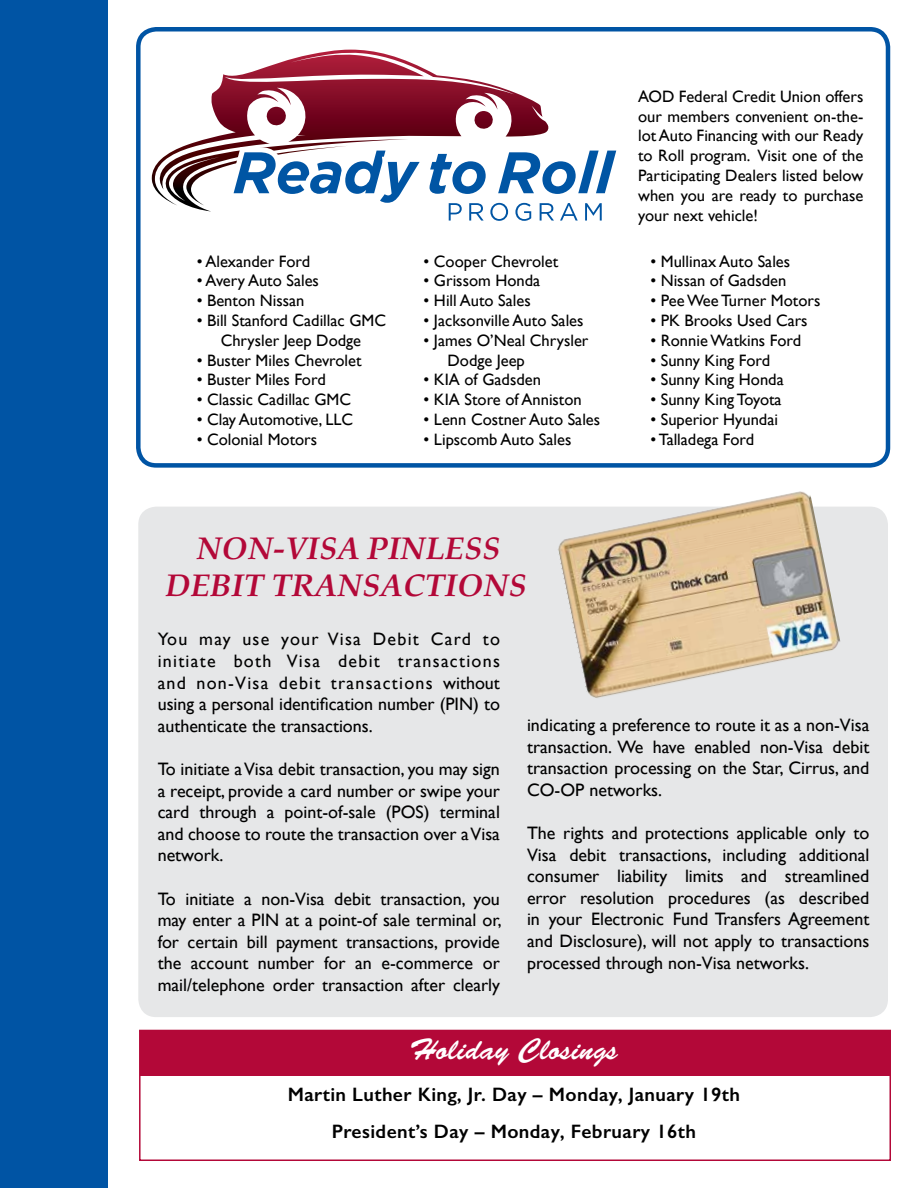
<style>
.page{position:relative;width:918px;height:1188px;background:#fff}
.page>*{position:absolute;margin:0;border:0;box-sizing:border-box;transform-origin:0 0}
.t1{font:italic 700 31.5px/37.5px "Palatino";letter-spacing:.01em;color:#b30838;text-align:center}
.t2{font:30px "Brush Script Std";color:#fff}
.t3{font:600 19.5px/37.5px "Gill Sans";letter-spacing:.02em;color:#000;text-align:center}
.t4{font:18px/21.6px "Gill Sans";color:#000;text-align:justify}
.t5{font:16.5px/19.8px "Gill Sans";color:#000;text-align:justify}
</style>
<div class="page">
<div style="left:138px;top:507px;width:750px;height:510px;background:#e6e7e8;border-radius:18px"></div>
<div style="left:0;top:0;width:107px;height:1188px;background:#0054a4"></div>
<div style="left:136px;top:27px;width:754px;height:441px;border:4px solid #0054a4;border-radius:18px"></div>
<img style="left:558px;top:491px;width:283px;height:207px">
<div style="left:139px;top:1030px;width:752px;height:131px;border:2px solid #b30838"></div>
<div style="left:140px;top:1030px;width:750px;height:46px;background:#b30838"></div>
<svg style="left:152px;top:50px;width:397px;height:156px"></svg>
<svg style="left:227px;top:145px;width:390px;height:76px"></svg>
<p class="t5" style="left:197px;top:251px;width:115px">• Alexander Ford</p>
<p class="t5" style="left:197px;top:271px;width:124px">• Avery Auto Sales</p>
<p class="t5" style="left:197px;top:291px;width:109px">• Benton Nissan</p>
<p class="t5" style="left:197px;top:310px;width:191px;text-align:center">• Bill Stanford Cadillac GMC<br>Chrysler Jeep Dodge</p>
<p class="t5" style="left:197px;top:350px;width:166px">• Buster Miles Chevrolet</p>
<p class="t5" style="left:197px;top:370px;width:131px">• Buster Miles Ford</p>
<p class="t5" style="left:197px;top:390px;width:156px">• Classic Cadillac GMC</p>
<p class="t5" style="left:197px;top:409px;width:158px">• Clay Automotive, LLC</p>
<p class="t5" style="left:197px;top:429px;width:122px">• Colonial Motors</p>
<p class="t5" style="left:424px;top:251px;width:136px">• Cooper Chevrolet</p>
<p class="t5" style="left:424px;top:271px;width:118px">• Grissom Honda</p>
<p class="t5" style="left:424px;top:291px;width:109px">• Hill Auto Sales</p>
<p class="t5" style="left:424px;top:310px;width:162px">• Jacksonville Auto Sales</p>
<p class="t5" style="left:448px;top:330px;width:142px;text-indent:-24px">• James O’Neal Chrysler<br>Dodge Jeep</p>
<p class="t5" style="left:424px;top:370px;width:119px">• KIA of Gadsden</p>
<p class="t5" style="left:424px;top:390px;width:160px">• KIA Store of Anniston</p>
<p class="t5" style="left:424px;top:409px;width:178px">• Lenn Costner Auto Sales</p>
<p class="t5" style="left:424px;top:429px;width:149px">• Lipscomb Auto Sales</p>
<h1 class="t1" style="left:166px;top:529px;width:362px">NON-VISA PINLESS<br>DEBIT TRANSACTIONS</h1>
<p class="t5" style="left:638px;top:86px;width:227px">AOD Federal Credit Union offers our members convenient on-the&shy;lot Auto Financing with our Ready to Roll program. Visit one of the Participating Dealers listed below when you are ready to purchase your next vehicle!</p>
<p class="t5" style="left:650px;top:251px;width:141px">• Mullinax Auto Sales</p>
<p class="t5" style="left:650px;top:271px;width:137px">• Nissan of Gadsden</p>
<p class="t5" style="left:650px;top:291px;width:171px">• Pee Wee Turner Motors</p>
<p class="t5" style="left:650px;top:310px;width:159px">• PK Brooks Used Cars</p>
<p class="t5" style="left:650px;top:330px;width:152px">• Ronnie Watkins Ford</p>
<p class="t5" style="left:650px;top:350px;width:121px">• Sunny King Ford</p>
<p class="t5" style="left:650px;top:370px;width:135px">• Sunny King Honda</p>
<p class="t5" style="left:650px;top:390px;width:133px">• Sunny King Toyota</p>
<p class="t5" style="left:650px;top:409px;width:129px">• Superior Hyundai</p>
<p class="t5" style="left:650px;top:429px;width:105px">• Talladega Ford</p>
<p class="t4" style="left:158px;top:628px;width:344px">You may use your Visa Debit Card to initiate both Visa debit transactions and non-Visa debit transactions without using a personal identification number (PIN) to authenticate the transactions.</p>
<p class="t4" style="left:158px;top:758px;width:344px">To initiate a Visa debit transaction, you may sign a receipt, provide a card number or swipe your card through a point-of-sale (POS) terminal and choose to route the transaction over a Visa network.</p>
<p class="t4" style="left:158px;top:887px;width:346px">To initiate a non-Visa debit transaction, you may enter a PIN at a point-of sale terminal or, for certain bill payment transactions, provide the account number for an e-commerce or mail/telephone order transaction after clearly</p>
<p class="t4" style="left:527px;top:714px;width:344px">indicating a preference to route it as a non-Visa transaction. We have enabled non-Visa debit transaction processing on the Star, Cirrus, and CO-OP networks.</p>
<p class="t4" style="left:527px;top:822px;width:344px">The rights and protections applicable only to Visa debit transactions, including additional consumer liability limits and streamlined error resolution procedures (as described in your Electronic Fund Transfers Agreement and Disclosure), will not apply to transactions processed through non-Visa networks.</p>
<h2 class="t2" style="left:409px;top:1033px;width:210px">Holiday Closings</h2>
<p class="t3" style="left:288px;top:1075px;width:454px">Martin Luther King, Jr. Day – Monday, January 19th<br>President’s Day – Monday, February 16th</p>
</div>
